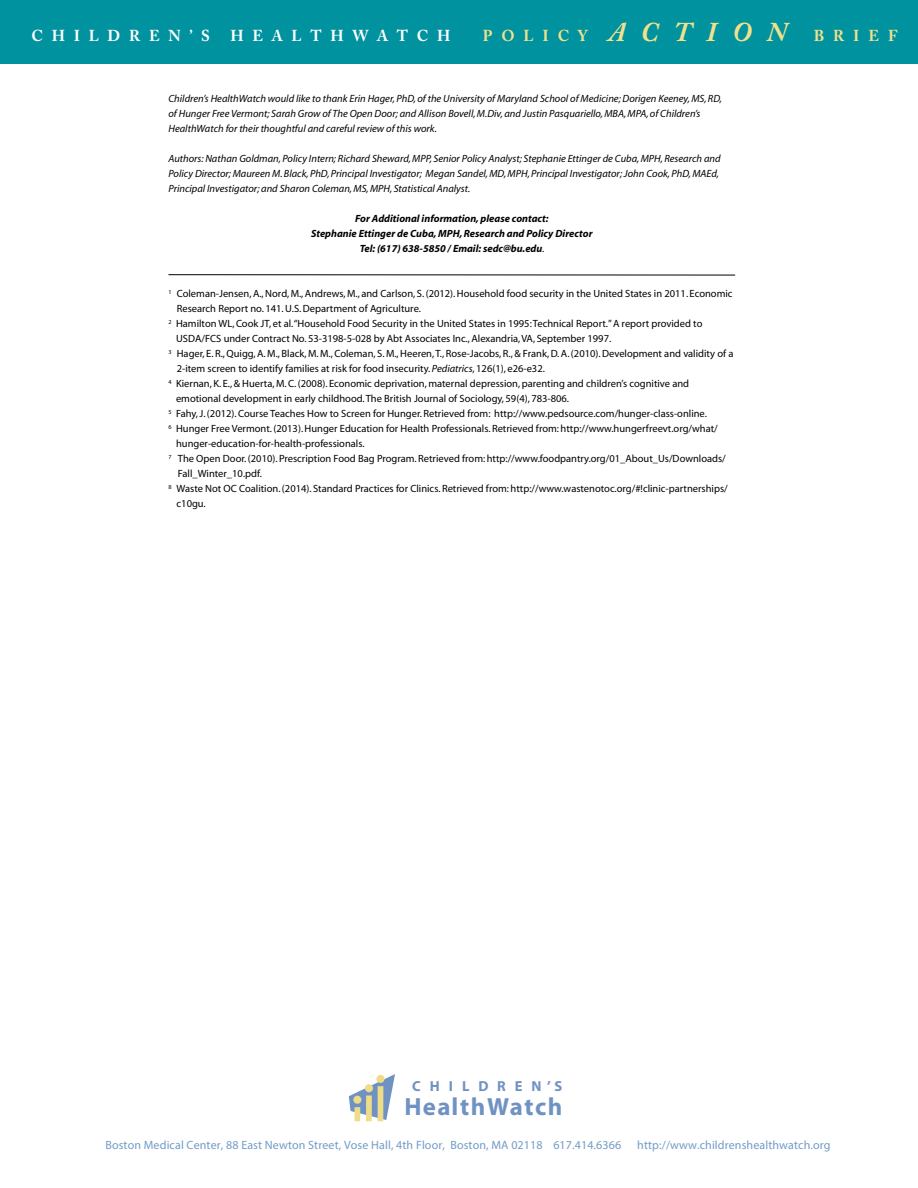
<style>
.page{position:relative;width:918px;height:1188px;background:#fff}
.page>*{position:absolute;margin:0;border:0;box-sizing:border-box;transform-origin:0 0}
.t1{font:italic 700 27px "Adobe Caslon Pro";letter-spacing:.585em;color:#f2e18b}
.t2{font:700 24.9px "Myriad";letter-spacing:.06em;color:#7092c3}
.t3{font:700 15.75px "Adobe Caslon Pro";letter-spacing:.57em;color:#fff}
.t4{font:700 15.75px "Adobe Caslon Pro";color:#f2e18b}
.t5{font:700 14.55px "Myriad";letter-spacing:.625em;color:#7092c3}
.t6{font:12px "Myriad Pro";letter-spacing:.01em;color:#729bc7}
.t7{font:10.5px "Myriad";color:#000}
.t8{font:italic 10.5px/15px "Myriad";color:#000}
.t9{font:italic 700 10.5px/15px "Myriad";color:#000;text-align:center}
.s1{font-style:normal;font-size:15.75px}
.s2{font-weight:400}
.s3{font-style:italic}
</style>
<div class="page">
<svg style="left:349px;top:1074px;width:46px;height:46px"></svg>
<div style="left:353px;top:1096px;width:8px;height:8px;background:#ed8;border-radius:50%"></div>
<div style="left:355px;top:1107px;width:5px;height:14px;background:#ed8"></div>
<div style="left:365px;top:1084px;width:8px;height:8px;background:#ed8;border-radius:50%"></div>
<div style="left:366px;top:1096px;width:6px;height:25px;background:#ed8"></div>
<div style="left:376px;top:1075px;width:9px;height:8px;background:#ed8;border-radius:50%"></div>
<div style="left:378px;top:1086px;width:5px;height:35px;background:#ed8"></div>
<hr style="left:168px;top:274px;width:567px;height:1px;background:#000">
<div style="left:0;top:0;width:918px;height:64px;background:#00929f"></div>
<h3 class="t3" style="left:32px;top:27px;width:180px">CHILDREN’S</h3>
<h3 class="t3" style="left:230px;top:27px;width:221px">HEALTHWATCH</h3>
<h3 class="t4" style="left:483px;top:27px;width:57px">POLIC</h3>
<h1 class="t1" style="left:578px;top:16px;width:210px"><span class="s1">Y</span> ACTION</h1>
<h3 class="t4" style="left:814px;top:27px;width:36px">B RIE</h3>
<h3 class="t4" style="left:888px;top:27px;width:11px">F</h3>
<p class="t8" style="left:168px;top:92px;width:555px">Children’s HealthWatch would like to thank Erin Hager, PhD, of the University of Maryland School of Medicine; Dorigen Keeney, MS, RD, of Hunger Free Vermont; Sarah Grow of The Open Door; and Allison Bovell, M.Div, and Justin Pasquariello, MBA, MPA, of Children’s<br>HealthWatch for their thoughtful and careful review of this work.</p>
<p class="t8" style="left:168px;top:152px;width:554px">Authors: Nathan Goldman, Policy Intern; Richard Sheward, MPP, Senior Policy Analyst; Stephanie Ettinger de Cuba, MPH, Research and<br>Policy Director; Maureen M. Black, PhD, Principal Investigator; Megan Sandel, MD, MPH, Principal Investigator; John Cook, PhD, MAEd,<br>Principal Investigator; and Sharon Coleman, MS, MPH, Statistical Analyst.</p>
<p class="t9" style="left:311px;top:212px;width:283px">For Additional information, please contact:<br>Stephanie Ettinger de Cuba, MPH, Research and Policy Director<br>Tel: (617) 638-5850 / Email: sedc@bu.edu<span class="s2">.</span></p>
<p class="t7" style="left:168px;top:289px;width:566px"><sup>1</sup> Coleman-Jensen, A., Nord, M., Andrews, M., and Carlson, S. (2012). Household food security in the United States in 2011. Economic</p>
<p class="t7" style="left:177px;top:304px;width:246px">Research Report no. 141. U.S. Department of Agriculture.</p>
<p class="t7" style="left:168px;top:319px;width:535px"><sup>2</sup> Hamilton WL, Cook JT, et al.“Household Food Security in the United States in 1995: Technical Report.” A report provided to</p>
<p class="t7" style="left:176px;top:334px;width:437px">USDA/FCS under Contract No. 53-3198-5-028 by Abt Associates Inc., Alexandria, VA, September 1997.</p>
<p class="t7" style="left:168px;top:349px;width:566px"><sup>3</sup> Hager, E. R., Quigg, A. M., Black, M. M., Coleman, S. M., Heeren, T., Rose-Jacobs, R., &amp; Frank, D. A. (2010). Development and validity of a</p>
<p class="t7" style="left:177px;top:364px;width:370px">2-item screen to identify families at risk for food insecurity. <span class="s3">Pediatrics</span>, 126(1), e26-e32.</p>
<p class="t7" style="left:168px;top:379px;width:522px"><sup>4</sup> Kiernan, K. E., &amp; Huerta, M. C. (2008). Economic deprivation, maternal depression, parenting and children’s cognitive and</p>
<p class="t7" style="left:176px;top:394px;width:395px">emotional development in early childhood. The British Journal of Sociology, 59(4), 783-806.</p>
<p class="t7" style="left:168px;top:409px;width:540px"><sup>5</sup> Fahy, J. (2012). Course Teaches How to Screen for Hunger. Retrieved from: http://www.pedsource.com/hunger-class-online.</p>
<p class="t7" style="left:168px;top:424px;width:551px"><sup>6</sup> Hunger Free Vermont. (2013). Hunger Education for Health Professionals. Retrieved from: http://www.hungerfreevt.org/what/</p>
<p class="t7" style="left:176px;top:439px;width:190px">hunger-education-for-health-professionals.</p>
<p class="t7" style="left:168px;top:454px;width:559px"><sup>7</sup> The Open Door. (2010). Prescription Food Bag Program. Retrieved from: http://www.foodpantry.org/01_About_Us/Downloads/</p>
<p class="t7" style="left:178px;top:469px;width:86px">Fall_Winter_10.pdf.</p>
<p class="t7" style="left:168px;top:484px;width:561px"><sup>8</sup> Waste Not OC Coalition. (2014). Standard Practices for Clinics. Retrieved from: http://www.wastenotoc.org/#!clinic-partnerships/</p>
<p class="t7" style="left:177px;top:499px;width:31px">c10gu.</p>
<h3 class="t5" style="left:412px;top:1079px;width:152px">CHILDREN’S</h3>
<h2 class="t2" style="left:405px;top:1094px;width:159px">HealthWatch</h2>
<p class="t6" style="left:105px;top:1138px;width:517px">Boston Medical Center, 88 East Newton Street, Vose Hall, 4th Floor, Boston, MA 02118 617.414.6366</p>
<p class="t6" style="left:637px;top:1138px;width:195px">http://www.childrenshealthwatch.org</p>
</div>
